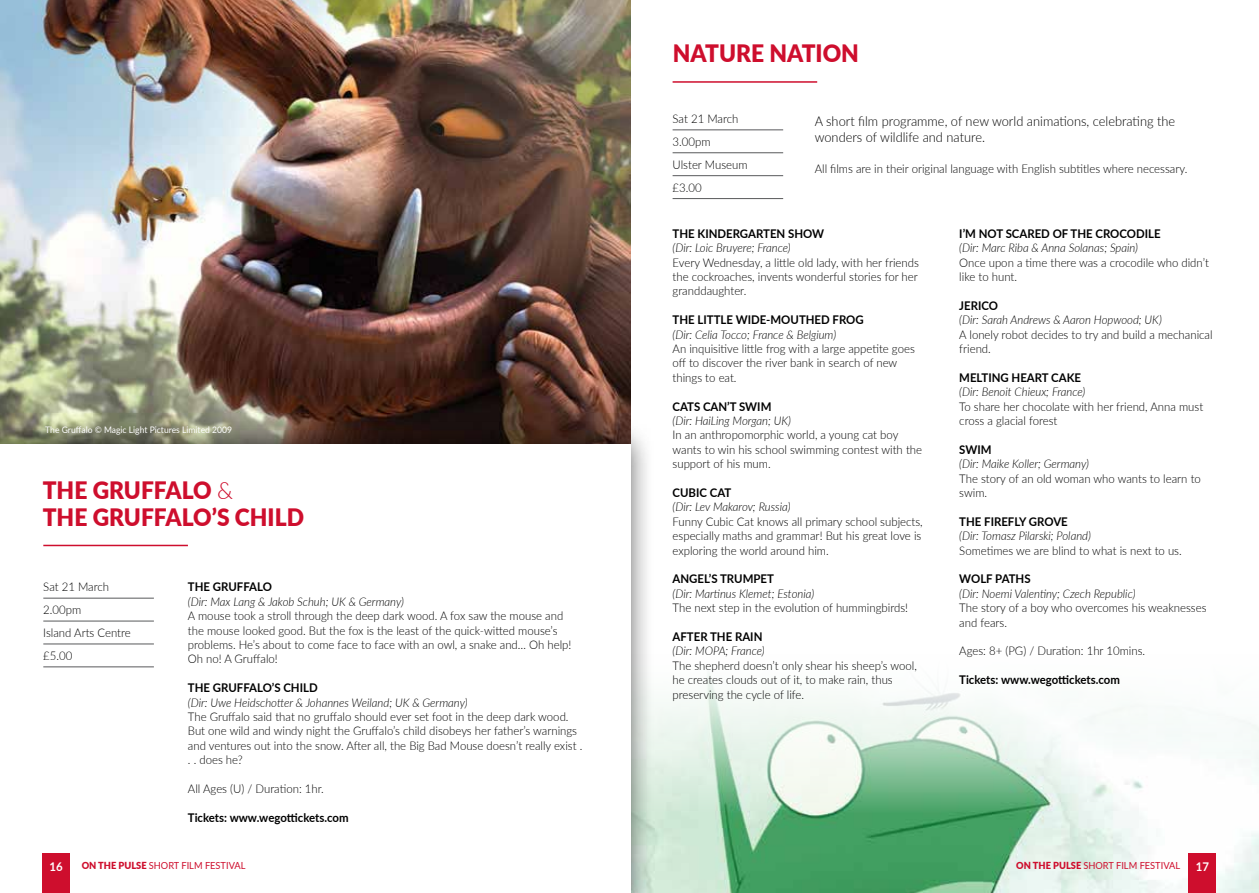
<style>
.page{position:relative;width:1259px;height:893px;background:#fff}
.page>*{position:absolute;margin:0;border:0;box-sizing:border-box;transform-origin:0 0}
.t1{font:900 24px/27px "Lato";color:#ce0e2d;scale:.95 1}
.t2{font:300 13.5px/16.2px "Lato";color:#000;scale:.95 1}
.t3{font:300 12px/14.4px "Lato";color:#000;scale:.95 1}
.t4{font:italic 300 12px "Lato";color:#000;scale:.95 1}
.t5{font:700 12px "Lato";color:#000;scale:.95 1}
.t6{font:700 12px "Lato";color:#fff;scale:.95 1}
.t7{font:9.75px "Lato";color:#ce0e2d;scale:.95 1}
.t8{font:9px "Lato";color:#fff;scale:.95 1}
.s1{font-weight:300}
.s2{font-weight:900}
</style>
<div class="page">
<img style="left:654px;top:812px;width:605px;height:81px">
<svg style="left:654px;top:673px;width:605px;height:139px;fill:#f5faf6"></svg>
<img style="left:0;top:0;width:630px;height:420px">
<div style="left:0;top:420px;width:654px;height:473px;background:#000;opacity:.6"></div>
<div style="left:0;top:444px;width:630px;height:449px;background:#fff"></div>
<hr style="left:43px;top:598px;width:111px;height:1px;background:#58595b">
<hr style="left:43px;top:621px;width:111px;height:1px;background:#58595b">
<hr style="left:43px;top:644px;width:111px;height:1px;background:#58595b">
<hr style="left:43px;top:666px;width:111px;height:1px;background:#58595b">
<hr style="left:43px;top:545px;width:145px;height:1px;background:#ce0e2d">
<hr style="left:672px;top:129px;width:111px;height:1px;background:#58595b">
<hr style="left:672px;top:152px;width:111px;height:1px;background:#58595b">
<hr style="left:672px;top:175px;width:111px;height:1px;background:#58595b">
<hr style="left:672px;top:198px;width:111px;height:1px;background:#58595b">
<hr style="left:672px;top:81px;width:145px;height:2px;background:#ce0e2d">
<div style="left:1188px;top:853px;width:28px;height:40px;background:#ce0e2d"></div>
<div style="left:43px;top:853px;width:27px;height:40px;background:#ce0e2d"></div>
<h1 class="t1" style="left:673px;top:38px;width:197px">NATURE NATION</h1>
<p class="t8" style="left:45px;top:423px;width:198px">The Gruffalo © Magic Light Pictures Limited 2009</p>
<h1 class="t1" style="left:43px;top:476px;width:276px">THE GRUFFALO <span class="s1">&amp;<br></span>THE GRUFFALO’S CHILD</h1>
<p class="t3" style="left:43px;top:575px;width:94px;line-height:23px">Sat 21 March<br>2.00pm<br>Island Arts Centre £5.00</p>
<p class="t5" style="left:188px;top:578px;width:90px">THE GRUFFALO</p>
<p class="t4" style="left:188px;top:593px;width:229px">(Dir: Max Lang &amp; Jakob Schuh; UK &amp; Germany)</p>
<p class="t3" style="left:188px;top:608px;width:405px">A mouse took a stroll through the deep dark wood. A fox saw the mouse and the mouse looked good. But the fox is the least of the quick-witted mouse’s problems. He’s about to come face to face with an owl, a snake and… Oh help!<br>Oh no! A Gruffalo!</p>
<p class="t5" style="left:188px;top:679px;width:138px">THE GRUFFALO’S CHILD</p>
<p class="t4" style="left:188px;top:694px;width:296px">(Dir: Uwe Heidschotter &amp; Johannes Weiland; UK &amp; Germany)</p>
<p class="t3" style="left:188px;top:709px;width:417px">The Gruffalo said that no gruffalo should ever set foot in the deep dark wood.<br>But one wild and windy night the Gruffalo’s child disobeys her father’s warnings and ventures out into the snow. After all, the Big Bad Mouse doesn’t really exist . . . does he?</p>
<p class="t3" style="left:188px;top:781px;width:145px">All Ages (U) / Duration: 1hr.</p>
<p class="t5" style="left:188px;top:809px;width:171px">Tickets: www.wegottickets.com</p>
<p class="t3" style="left:672px;top:107px;width:80px;line-height:23px">Sat 21 March<br>3.00pm<br>Ulster Museum £3.00</p>
<p class="t2" style="left:814px;top:112px;width:381px">A short film programme, of new world animations, celebrating the wonders of wildlife and nature.</p>
<p class="t3" style="left:814px;top:161px;width:394px">All films are in their original language with English subtitles where necessary.</p>
<p class="t5" style="left:672px;top:225px;width:161px">THE KINDERGARTEN SHOW</p>
<p class="t4" style="left:672px;top:240px;width:126px">(Dir: Loic Bruyere; France)</p>
<p class="t3" style="left:672px;top:255px;width:261px;text-align:justify">Every Wednesday, a little old lady, with her friends the cockroaches, invents wonderful stories for her granddaughter.</p>
<p class="t5" style="left:672px;top:311px;width:203px">THE LITTLE WIDE-MOUTHED FROG</p>
<p class="t4" style="left:672px;top:326px;width:174px">(Dir: Celia Tocco; France &amp; Belgium)</p>
<p class="t3" style="left:672px;top:341px;width:256px">An inquisitive little frog with a large appetite goes off to discover the river bank in search of new things to eat.</p>
<p class="t5" style="left:672px;top:397px;width:106px">CATS CAN’T SWIM</p>
<p class="t4" style="left:672px;top:412px;width:126px">(Dir: HaiLing Morgan; UK)</p>
<p class="t3" style="left:672px;top:427px;width:264px">In an anthropomorphic world, a young cat boy wants to win his school swimming contest with the support of his mum.</p>
<p class="t5" style="left:672px;top:484px;width:63px">CUBIC CAT</p>
<p class="t4" style="left:672px;top:499px;width:126px">(Dir: Lev Makarov; Russia)</p>
<p class="t3" style="left:672px;top:514px;width:265px;text-align:justify">Funny Cubic Cat knows all primary school subjects, especially maths and grammar! But his great love is exploring the world around him.</p>
<p class="t5" style="left:672px;top:570px;width:108px">ANGEL’S TRUMPET</p>
<p class="t4" style="left:672px;top:585px;width:151px">(Dir: Martinus Klemet; Estonia)</p>
<p class="t3" style="left:672px;top:600px;width:249px">The next step in the evolution of hummingbirds!</p>
<p class="t5" style="left:672px;top:628px;width:96px">AFTER THE RAIN</p>
<p class="t4" style="left:672px;top:643px;width:98px">(Dir: MOPA; France)</p>
<p class="t3" style="left:672px;top:658px;width:259px">The shepherd doesn’t only shear his sheep’s wool, he creates clouds out of it, to make rain, thus preserving the cycle of life.</p>
<p class="t5" style="left:959px;top:225px;width:213px">I’M NOT SCARED OF THE CROCODILE</p>
<p class="t4" style="left:959px;top:240px;width:190px">(Dir: Marc Riba &amp; Anna Solanas; Spain)</p>
<p class="t3" style="left:959px;top:255px;width:264px">Once upon a time there was a crocodile who didn’t like to hunt.</p>
<p class="t5" style="left:959px;top:297px;width:42px">JERICO</p>
<p class="t4" style="left:959px;top:312px;width:215px">(Dir: Sarah Andrews &amp; Aaron Hopwood; UK)</p>
<p class="t3" style="left:959px;top:327px;width:268px">A lonely robot decides to try and build a mechanical friend.</p>
<p class="t5" style="left:959px;top:369px;width:130px">MELTING HEART CAKE</p>
<p class="t4" style="left:959px;top:384px;width:134px">(Dir: Benoit Chieux; France)</p>
<p class="t3" style="left:959px;top:399px;width:258px">To share her chocolate with her friend, Anna must cross a glacial forest</p>
<p class="t5" style="left:959px;top:441px;width:36px">SWIM</p>
<p class="t4" style="left:959px;top:456px;width:138px">(Dir: Maike Koller; Germany)</p>
<p class="t3" style="left:959px;top:471px;width:256px">The story of an old woman who wants to learn to swim.</p>
<p class="t5" style="left:959px;top:513px;width:116px">THE FIREFLY GROVE</p>
<p class="t4" style="left:959px;top:528px;width:140px">(Dir: Tomasz Pilarski; Poland)</p>
<p class="t3" style="left:959px;top:543px;width:236px">Sometimes we are blind to what is next to us.</p>
<p class="t5" style="left:959px;top:570px;width:77px">WOLF PATHS</p>
<p class="t4" style="left:959px;top:585px;width:187px">(Dir: Noemi Valentiny; Czech Republic)</p>
<p class="t3" style="left:959px;top:600px;width:262px">The story of a boy who overcomes his weaknesses and fears.</p>
<p class="t3" style="left:959px;top:643px;width:197px">Ages: 8+ (PG) / Duration: 1hr 10mins.</p>
<p class="t5" style="left:959px;top:671px;width:171px">Tickets: www.wegottickets.com</p>
<p class="t6" style="left:50px;top:857px;width:15px">16</p>
<p class="t7" style="left:82px;top:858px;width:174px"><span class="s2">ON THE PULSE</span> SHORT FILM FESTIVAL</p>
<p class="t7" style="left:1016px;top:858px;width:174px"><span class="s2">ON THE PULSE</span> SHORT FILM FESTIVAL</p>
<p class="t6" style="left:1195px;top:857px;width:15px">17</p>
</div>
